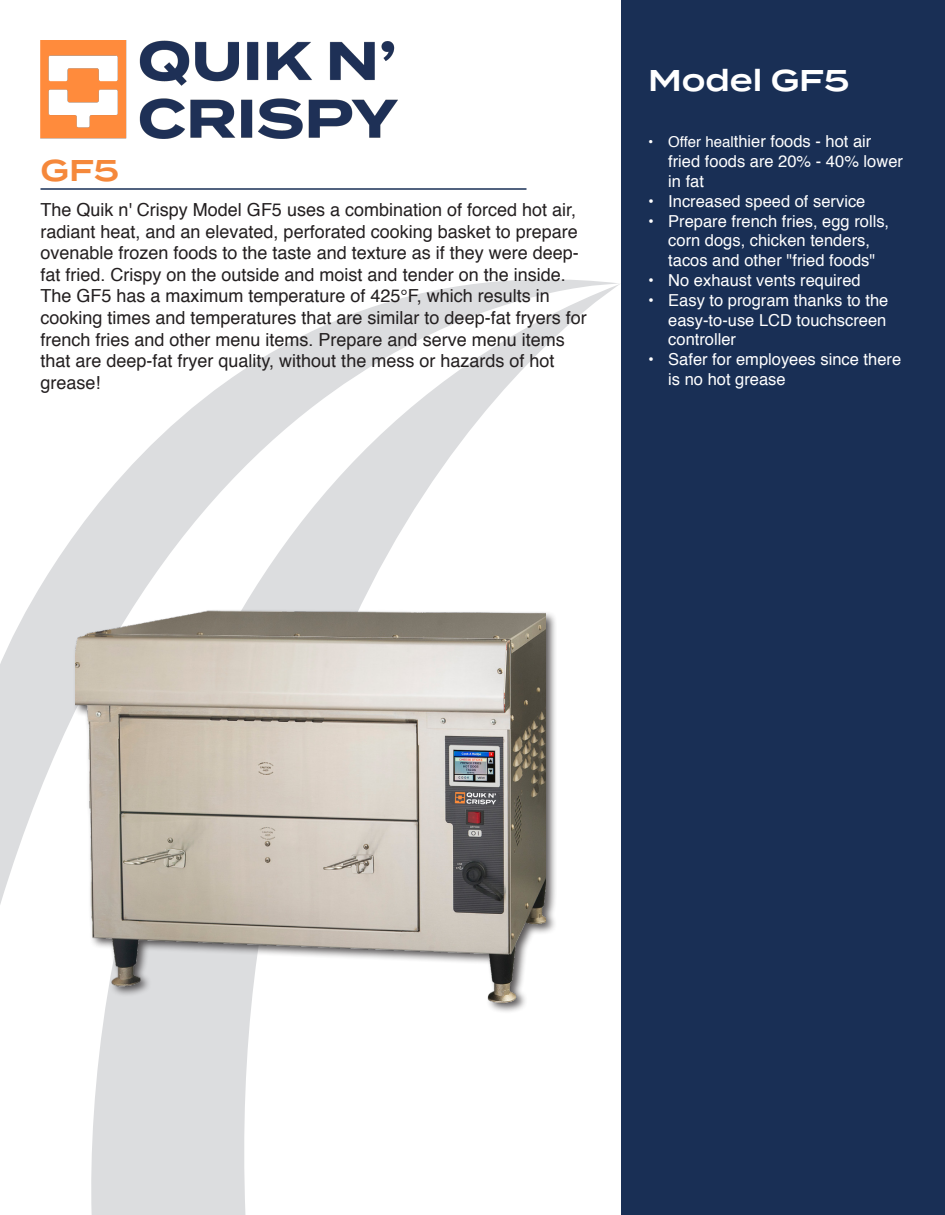
<style>
.page{position:relative;width:945px;height:1215px;background:#fff}
.page>*{position:absolute;margin:0;border:0;box-sizing:border-box;transform-origin:0 0}
.t1{font:600 30px "Termina";color:#fff}
.t2{font:600 30px "Termina";color:#f5883b}
.t3{font:18px/21.6px "Helvetica";color:#231f20}
.t4{font:16.5px/19.8px "Helvetica";color:#fff}
.s1{font-size:15px}
</style>
<div class="page">
<div style="left:91px;top:1027px;width:159px;height:188px;background:#dcdddf"></div>
<svg style="left:0;top:279px;width:620px;height:626px"></svg>
<div style="left:621px;top:0;width:324px;height:1215px;background:#192f55"></div>
<hr style="left:40px;top:188px;width:486px;height:2px;background:#192f55">
<div style="left:73px;top:608px;width:485px;height:406px;background:#231f20;opacity:.75"></div>
<img style="left:76px;top:592px;width:469px;height:435px">
<img style="left:41px;top:40px;width:356px;height:99px">
<p class="t2" style="left:40px;top:148px;width:80px">GF5</p>
<p class="t3" style="left:40px;top:199px;width:548px">The Quik n' Crispy Model GF5 uses a combination of forced hot air, radiant heat, and an elevated, perforated cooking basket to prepare ovenable frozen foods to the taste and texture as if they were deep&shy;fat fried. Crispy on the outside and moist and tender on the inside.<br>The GF5 has a maximum temperature of 425°F, which results in cooking times and temperatures that are similar to deep-fat fryers for french fries and other menu items. Prepare and serve menu items that are deep-fat fryer quality, without the mess or hazards of hot grease!</p>
<p class="t1" style="left:648px;top:58px;width:203px">Model GF5</p>
<p class="t4" style="left:668px;top:132px;width:236px;text-indent:-20px"><span class="s1">• Offer heal</span>thier foods - hot air fried foods are 20% - 40% lower in fat</p>
<p class="t4" style="left:648px;top:192px;width:219px">• Increased speed of service</p>
<p class="t4" style="left:648px;top:211px;width:243px;text-align:center">• Prepare french fries, egg rolls, corn dogs, chicken tenders, tacos and other "fried foods"</p>
<p class="t4" style="left:648px;top:271px;width:214px">• No exhaust vents required</p>
<p class="t4" style="left:668px;top:291px;width:222px;text-align:justify;text-indent:-20px">• Easy to program thanks to the easy-to-use LCD touchscreen controller</p>
<p class="t4" style="left:668px;top:350px;width:234px;text-indent:-20px">• Safer for employees since there is no hot grease</p>
</div>
